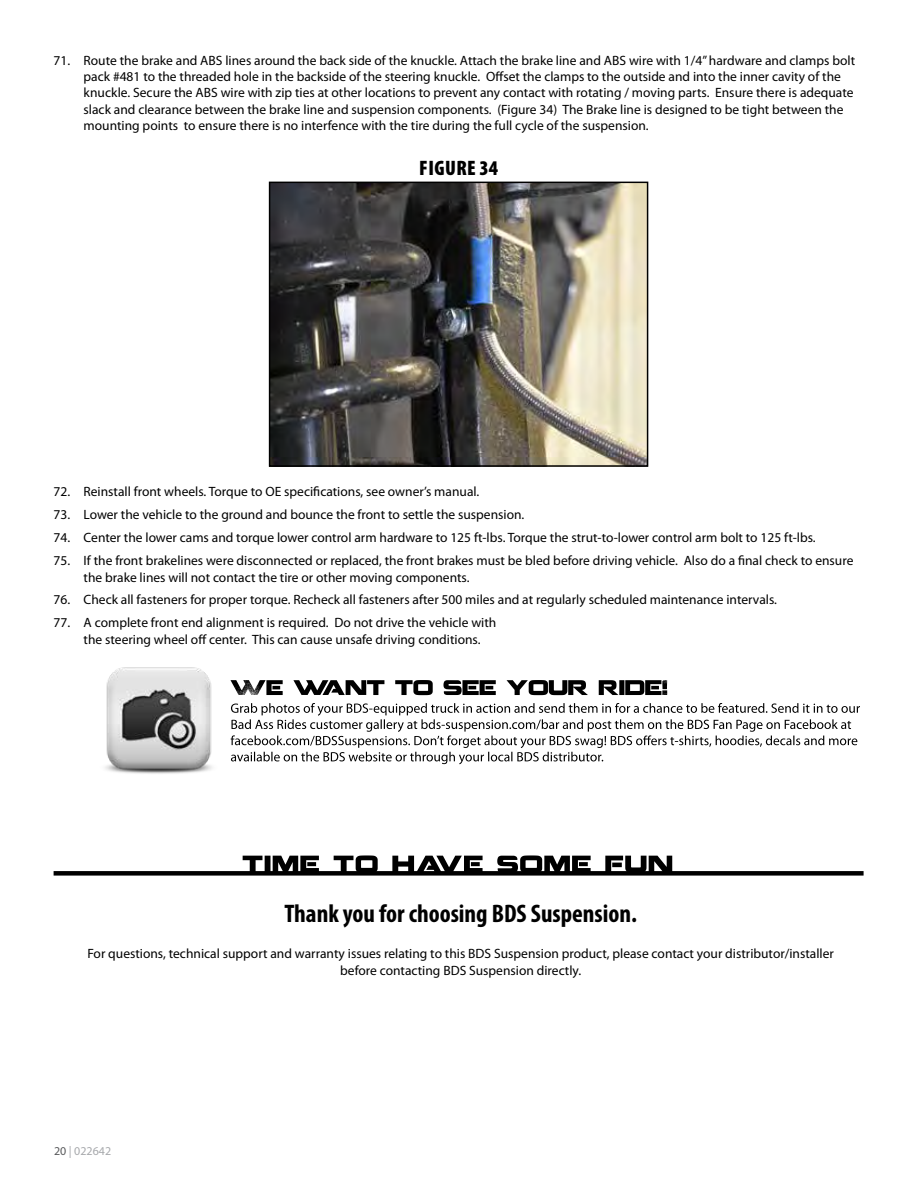
<style>
.page{position:relative;width:918px;height:1188px;background:#fff}
.page>*{position:absolute;margin:0;border:0;box-sizing:border-box;transform-origin:0 0}
.t1{font:700 condensed 25.5px "Myriad Pro";color:#000}
.t2{font:900 condensed 21px "Myriad Pro";letter-spacing:.02em;color:#000}
.t3{font:13.5px/16.2px "Myriad Pro";color:#000}
.t4{font:12px "Myriad Pro";color:#a7a9ac}
.s1{color:#58595b}
</style>
<div class="page">
<img style="left:272px;top:185px;width:373px;height:279px">
<div style="left:269px;top:182px;width:379px;height:285px;border:2px solid #000"></div>
<img style="left:105px;top:667px;width:126px;height:107px">
<svg style="left:231px;top:703px;width:629px;height:61px"></svg>
<svg style="left:230px;top:680px;width:437px;height:15px"></svg>
<svg style="left:243px;top:855px;width:429px;height:16px"></svg>
<div style="left:54px;top:871px;width:810px;height:5px;background:#000"></div>
<p class="t3" style="left:84px;top:52px;width:773px;text-indent:-30px">71. Route the brake and ABS lines around the back side of the knuckle. Attach the brake line and ABS wire with 1/4” hardware and clamps bolt pack #481 to the threaded hole in the backside of the steering knuckle. Offset the clamps to the outside and into the inner cavity of the knuckle. Secure the ABS wire with zip ties at other locations to prevent any contact with rotating / moving parts. Ensure there is adequate slack and clearance between the brake line and suspension components. (Figure 34) The Brake line is designed to be tight between the mounting points to ensure there is no interfence with the tire during the full cycle of the suspension.</p>
<h2 class="t2" style="left:419px;top:157px;width:80px">FIGURE 34</h2>
<p class="t3" style="left:54px;top:484px;width:427px">72. Reinstall front wheels. Torque to OE specifications, see owner’s manual.</p>
<p class="t3" style="left:54px;top:507px;width:472px">73. Lower the vehicle to the ground and bounce the front to settle the suspension.</p>
<p class="t3" style="left:54px;top:530px;width:764px">74. Center the lower cams and torque lower control arm hardware to 125 ft-lbs. Torque the strut-to-lower control arm bolt to 125 ft-lbs.</p>
<p class="t3" style="left:84px;top:552px;width:771px;text-indent:-30px">75. If the front brakelines were disconnected or replaced, the front brakes must be bled before driving vehicle. Also do a final check to ensure the brake lines will not contact the tire or other moving components.</p>
<p class="t3" style="left:54px;top:592px;width:725px">76. Check all fasteners for proper torque. Recheck all fasteners after 500 miles and at regularly scheduled maintenance intervals.</p>
<p class="t3" style="left:84px;top:615px;width:414px;text-indent:-30px">77. A complete front end alignment is required. Do not drive the vehicle with the steering wheel off center. This can cause unsafe driving conditions.</p>
<h1 class="t1" style="left:284px;top:898px;width:354px">Thank you for choosing BDS Suspension.</h1>
<p class="t3" style="left:87px;top:946px;width:748px;text-align:center">For questions, technical support and warranty issues relating to this BDS Suspension product, please contact your distributor/installer before contacting BDS Suspension directly.</p>
<p class="t4" style="left:54px;top:1143px;width:59px"><span class="s1">20</span> | 022642</p>
</div>
